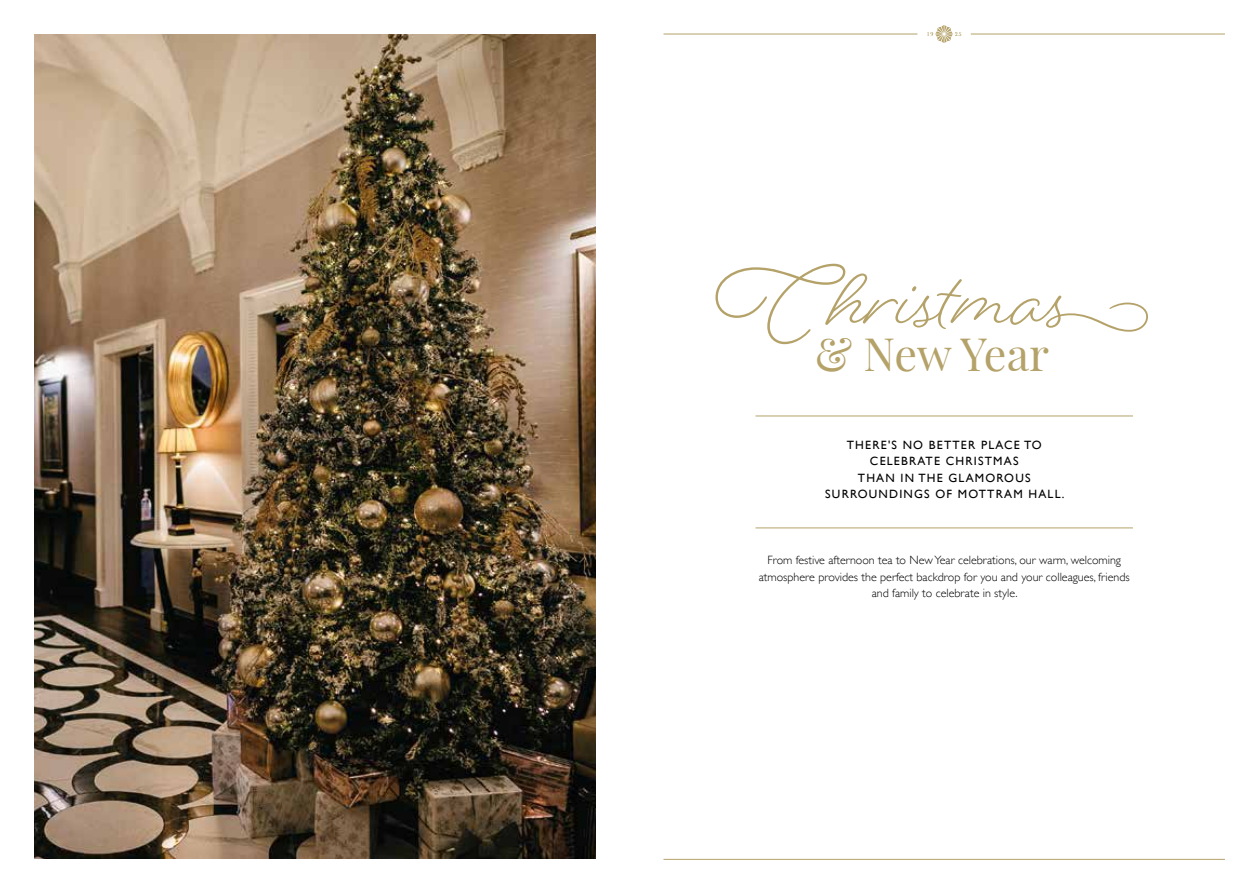
<style>
.page{position:relative;width:1259px;height:893px;background:#fff}
.page>*{position:absolute;margin:0;border:0;box-sizing:border-box;transform-origin:0 0}
.t1{font:92.4px "Beloved Script";color:#b4a269}
.t2{font:45px "Playfair Display";letter-spacing:-.005em;color:#b4a269}
.t3{font:300 12px/16.5px "Gill Sans";color:#000;text-align:center}
.t4{font:12px/16.5px "Gill Sans";letter-spacing:.1em;color:#000;text-align:center}
</style>
<div class="page">
<hr style="left:755px;top:416px;width:378px;height:1px;background:#b4a269">
<hr style="left:755px;top:527px;width:378px;height:1px;background:#b4a269">
<svg style="left:927px;top:25px;width:34px;height:18px"></svg>
<hr style="left:663px;top:34px;width:254px;height:1px;background:#b4a269">
<hr style="left:971px;top:34px;width:254px;height:1px;background:#b4a269">
<hr style="left:663px;top:859px;width:562px;height:1px;background:#b4a269">
<img style="left:34px;top:34px;width:561px;height:825px">
<h1 class="t1" style="left:714px;top:236px;width:437px">Christmas</h1>
<h2 class="t2" style="left:814px;top:319px;width:236px">&amp; New Year</h2>
<p class="t4" style="left:825px;top:436px;width:241px">THERE'S NO BETTER PLACE TO<br>CELEBRATE CHRISTMAS<br>THAN IN THE GLAMOROUS<br>SURROUNDINGS OF MOTTRAM HALL.</p>
<p class="t3" style="left:758px;top:551px;width:372px">From festive afternoon tea to New Year celebrations, our warm, welcoming atmosphere provides the perfect backdrop for you and your colleagues, friends and family to celebrate in style.</p>
</div>
